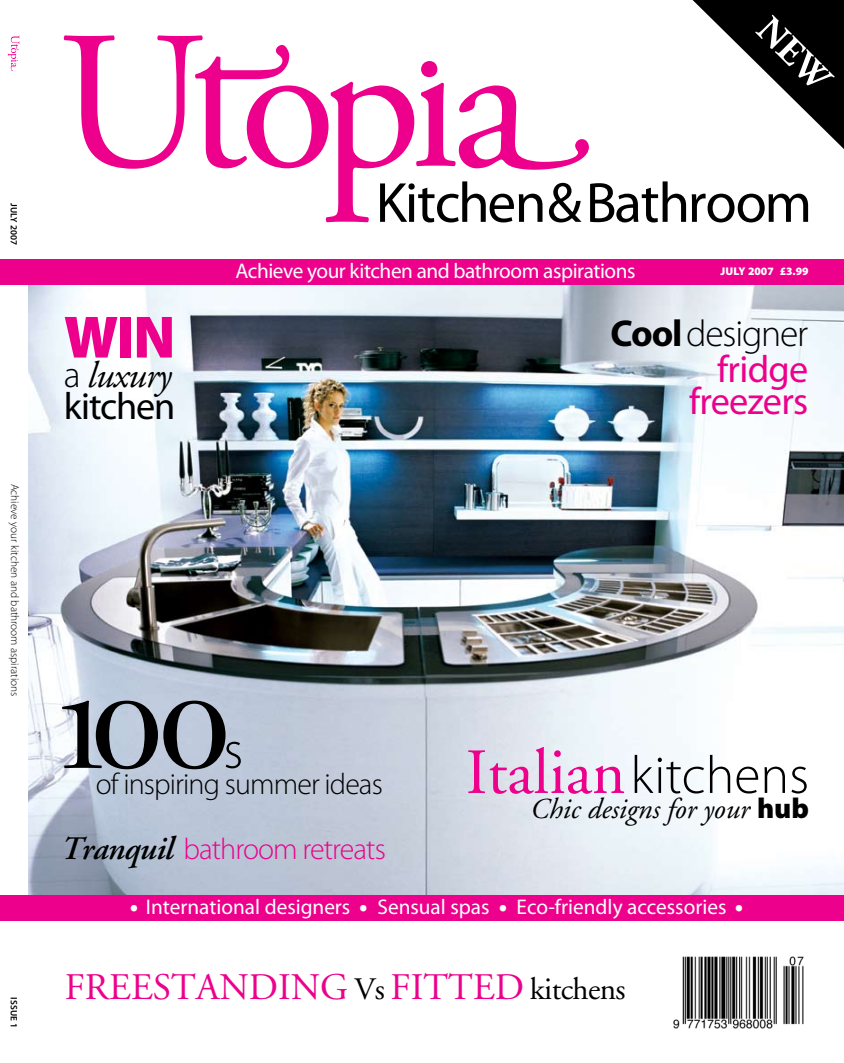
<style>
.page{position:relative;width:844px;height:1063px;background:#fff}
.page>*{position:absolute;margin:0;border:0;box-sizing:border-box;transform-origin:0 0}
.t1{font:105px "Adobe Garamond";color:#000;scale:1.43 1}
.t2{font:900 60.12px "Myriad Pro";color:#ec008c}
.t3{font:57px "Myriad Pro";letter-spacing:-.02em;color:#000}
.t4{font:300 53.62px "Myriad Pro";color:#000}
.t5{font:300 53.25px "Myriad Pro";color:#000}
.t6{font:600 41.25px "Myriad Pro";color:#fff}
.t7{font:38.25px/32.5px "Myriad Pro";letter-spacing:-.02em;color:#ec008c;text-align:right}
.t8{font:38.12px "Myriad Pro";letter-spacing:-.03em;color:#000}
.t9{font:37.5px "Adobe Garamond";color:#ec008c}
.t10{font:300 37.5px "Myriad Pro";letter-spacing:-.03em;color:#000}
.t11{font:italic 37px "Adobe Garamond";letter-spacing:-.02em;color:#000}
.t12{font:300 30px "Myriad Pro";letter-spacing:-.03em;color:#ec008c}
.t13{font:300 29.88px "Myriad Pro";letter-spacing:-.03em;color:#000}
.t14{font:italic 28.75px "Adobe Garamond";color:#000}
.t15{font:21.25px "Myriad Pro";letter-spacing:-.005em;color:#fff}
.t16{font:300 11.25px "Myriad Pro";color:#000}
.t17{font:900 11.25px "Myriad Pro";color:#fff}
.t18{font:600 9.38px "Myriad Pro";color:#000}
.t19{font:600 9.38px "Myriad Pro";letter-spacing:.02em;color:#000}
.s1{font-family:"Myriad Pro";font-weight:300;font-style:normal}
.s2{font-weight:700}
.s3{font-family:"Adobe Garamond";font-weight:600;font-style:italic;font-size:32.88px;color:#000}
.s4{font-family:"Adobe Garamond";font-weight:400;font-size:64.38px;color:#ec008c}
.s5{font-family:"Myriad Pro";font-weight:900;font-style:normal}
.s6{font-size:31.25px;color:#000}
</style>
<div class="page">
<img style="left:28px;top:285px;width:815px;height:610px">
<svg style="left:63px;top:35px;width:525px;height:187px"></svg>
<div style="left:0;top:259px;width:843px;height:26px;background:#ec008c"></div>
<div style="left:0;top:895px;width:843px;height:26px;background:#ec008c"></div>
<img style="left:673px;top:957px;width:131px;height:71px">
<svg style="left:8px;top:36px;width:11px;height:35px"></svg>
<svg style="left:692px;top:0;width:151px;height:148px"></svg>
<p class="t18" style="left:20px;top:203px;width:43px;rotate:90deg">July 2007</p>
<p class="t16" style="left:22px;top:484px;width:214px;rotate:90deg">Achieve your kitchen and bathroom aspirations</p>
<p class="t19" style="left:20px;top:997px;width:33px;rotate:90deg">Issue 1</p>
<h3 class="t3" style="left:375px;top:168px;width:438px">Kitchen &amp; Bathroom</h3>
<h2 class="t2" style="left:64px;top:297px;width:113px">WIN</h2>
<h3 class="t11" style="left:64px;top:355px;width:109px"><span class="s1">a</span> luxury</h3>
<h3 class="t8" style="left:64px;top:383px;width:113px">kitchen</h3>
<p class="t15" style="left:235px;top:258px;width:401px">Achieve your kitchen and bathroom aspirations</p>
<p class="t17" style="left:720px;top:264px;width:90px">July 2007 £3.99</p>
<h3 class="t10" style="left:610px;top:310px;width:199px"><span class="s2">Cool</span> designer</h3>
<h3 class="t7" style="left:689px;top:352px;width:120px">fridge freezers</h3>
<h1 class="t1" style="left:44px;top:678px;width:133px">100</h1>
<h3 class="t13" style="left:96px;top:766px;width:288px">of inspiring summer ideas</h3>
<h3 class="t5" style="left:223px;top:718px;width:21px">s</h3>
<h3 class="t12" style="left:61px;top:831px;width:326px"><span class="s3">Tranquil</span> bathroom retreats</h3>
<h3 class="t4" style="left:465px;top:743px;width:345px"><span class="s4">Italian</span> kitchens</h3>
<h3 class="t14" style="left:530px;top:794px;width:280px">Chic designs for your <span class="s5">hub</span></h3>
<p class="t15" style="left:146px;top:894px;width:206px">International designers</p>
<p class="t15" style="left:377px;top:894px;width:114px">Sensual spas</p>
<p class="t15" style="left:516px;top:894px;width:211px">Eco-friendly accessories</p>
<h3 class="t6" style="left:129px;top:871px;width:11px">.</h3>
<h3 class="t6" style="left:358px;top:871px;width:11px">.</h3>
<h3 class="t6" style="left:497px;top:871px;width:11px">.</h3>
<h3 class="t6" style="left:733px;top:871px;width:11px">.</h3>
<h3 class="t9" style="left:65px;top:967px;width:562px">Freestanding <span class="s6">Vs</span> fitted <span class="s6">kitchens</span></h3>
</div>
